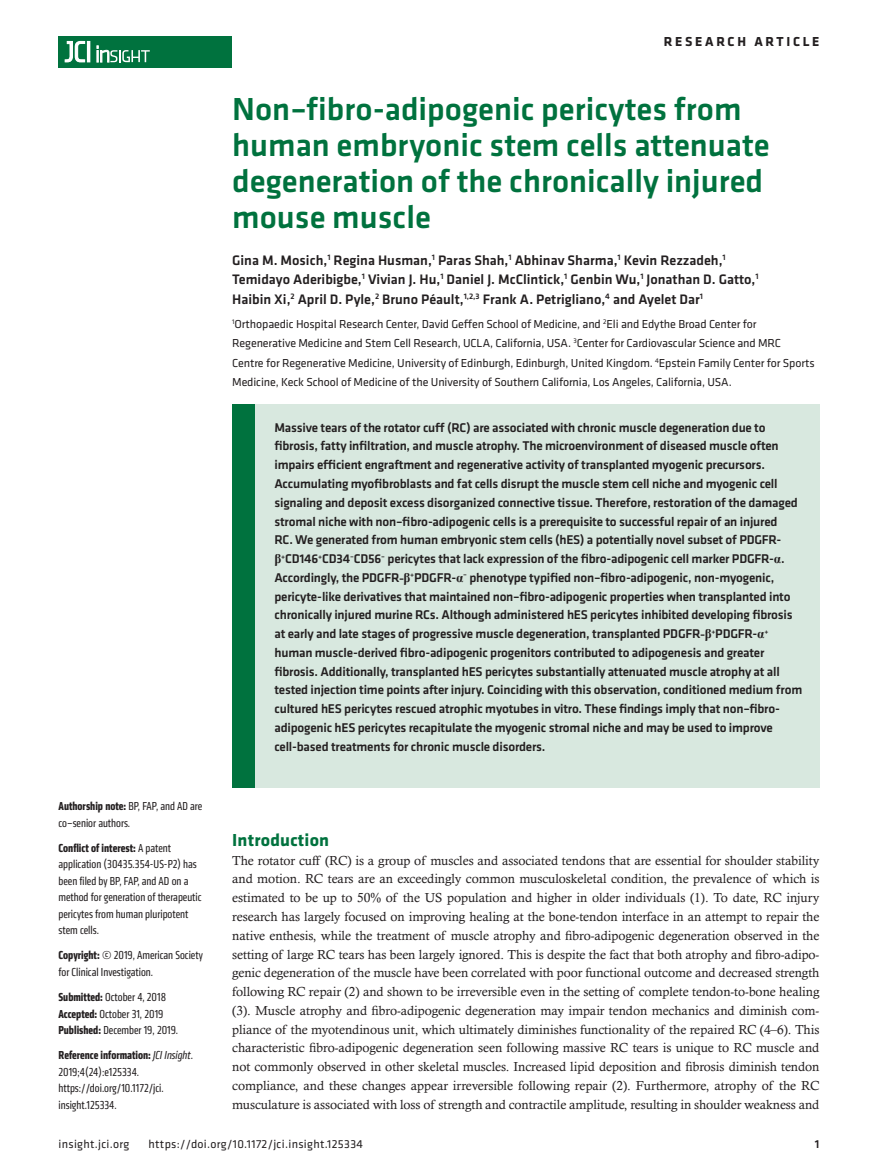
<style>
.page{position:relative;width:878px;height:1175px;background:#fff}
.page>*{position:absolute;margin:0;border:0;box-sizing:border-box;transform-origin:0 0}
.t1{font:500 33px/36px "Klavika Basic";color:#00723e}
.t2{font:700 18px "Klavika";letter-spacing:.01em;color:#00723e}
.t3{font:500 14.25px/19.5px "Klavika Basic";color:#231f20}
.t4{font:700 13.5px "Klavika Basic";letter-spacing:.2em;color:#231f20}
.t5{font:500 13.2px/18.8px "Klavika Basic";letter-spacing:-.015em;color:#231f20}
.t6{font:13.2px/18.8px "Calisto MT Std";letter-spacing:-.005em;color:#231f20;text-align:justify}
.t7{font:condensed 12px/16.5px "Klavika";color:#231f20}
.t8{font:12px/19.5px "Klavika";letter-spacing:-.01em;color:#231f20}
.t9{font:12px "Klavika Basic";letter-spacing:.025em;color:#231f20}
.t10{font:500 12px "Klavika Basic";color:#231f20}
.s1{font-weight:700}
.s2{font-style:italic}
.s3{font-family:"Times New Roman";font-weight:700}
</style>
<div class="page">
<div style="left:59px;top:36px;width:173px;height:31px;background:#00723e"></div>
<hr style="left:87px;top:41px;width:3px;height:21px;background:#fff">
<svg style="left:64px;top:41px;width:21px;height:22px"></svg>
<svg style="left:97px;top:46px;width:53px;height:16px"></svg>
<div style="left:232px;top:405px;width:587px;height:383px;background:#d8e8df"></div>
<div style="left:232px;top:405px;width:22px;height:383px;background:#00723e"></div>
<p class="t4" style="left:663px;top:32px;width:157px">RESEARCH ARTICLE</p>
<h1 class="t1" style="left:232px;top:91px;width:539px">Non–fibro-adipogenic pericytes from human embryonic stem cells attenuate degeneration of the chronically injured mouse muscle</h1>
<p class="t3" style="left:232px;top:250px;width:528px">Gina M. Mosich,<sup>1</sup> Regina Husman,<sup>1</sup> Paras Shah,<sup>1</sup> Abhinav Sharma,<sup>1</sup> Kevin Rezzadeh,<sup>1<br></sup>Temidayo Aderibigbe,<sup>1</sup> Vivian J. Hu,<sup>1</sup> Daniel J. McClintick,<sup>1</sup> Genbin Wu,<sup>1</sup> Jonathan D. Gatto,<sup>1<br></sup>Haibin Xi,<sup>2</sup> April D. Pyle,<sup>2</sup> Bruno Péault,<sup>1,2,3</sup> Frank A. Petrigliano,<sup>4</sup> and Ayelet Dar<sup>1</sup></p>
<p class="t8" style="left:232px;top:313px;width:584px"><sup>1</sup>Orthopaedic Hospital Research Center, David Geffen School of Medicine, and <sup>2</sup>Eli and Edythe Broad Center for Regenerative Medicine and Stem Cell Research, UCLA, California, USA. <sup>3</sup>Center for Cardiovascular Science and MRC Centre for Regenerative Medicine, University of Edinburgh, Edinburgh, United Kingdom. <sup>4</sup>Epstein Family Center for Sports Medicine, Keck School of Medicine of the University of Southern California, Los Angeles, California, USA.</p>
<p class="t7" style="left:59px;top:798px;width:145px"><span class="s1">Authorship note:</span> BP, FAP, and AD are co–senior authors.</p>
<p class="t7" style="left:59px;top:839px;width:144px"><span class="s1">Conflict of interest:</span> A patent application (30435.354-US-P2) has been filed by BP, FAP, and AD on a method for generation of therapeutic pericytes from human pluripotent stem cells.</p>
<p class="t7" style="left:59px;top:947px;width:146px"><span class="s1">Copyright:</span> © 2019, American Society for Clinical Investigation.</p>
<p class="t7" style="left:59px;top:988px;width:121px"><span class="s1">Submitted:</span> October 4, 2018<br><span class="s1">Accepted:</span> October 31, 2019<br><span class="s1">Published:</span> December 19, 2019.</p>
<p class="t7" style="left:59px;top:1046px;width:136px"><span class="s1">Reference information:</span> <span class="s2">JCI Insight</span>.<br>2019;4(24):e125334. https://doi.org/10.1172/jci. insight.125334.</p>
<p class="t5" style="left:274px;top:417px;width:529px">Massive tears of the rotator cuff (RC) are associated with chronic muscle degeneration due to fibrosis, fatty infiltration, and muscle atrophy. The microenvironment of diseased muscle often impairs efficient engraftment and regenerative activity of transplanted myogenic precursors.<br>Accumulating myofibroblasts and fat cells disrupt the muscle stem cell niche and myogenic cell signaling and deposit excess disorganized connective tissue. Therefore, restoration of the damaged stromal niche with non–fibro-adipogenic cells is a prerequisite to successful repair of an injured<br>RC. We generated from human embryonic stem cells (hES) a potentially novel subset of PDGFR&shy;<span class="s3">β</span><sup>+</sup>CD146<sup>+</sup>CD34<sup>–</sup>CD56<sup>–</sup> pericytes that lack expression of the fibro-adipogenic cell marker PDGFR-<span class="s3">α</span>.<br>Accordingly, the PDGFR<span class="s3">-β</span><sup>+</sup>PDGFR-<span class="s3">α</span><sup>–</sup> phenotype typified non–fibro-adipogenic, non-myogenic, pericyte-like derivatives that maintained non–fibro-adipogenic properties when transplanted into chronically injured murine RCs. Although administered hES pericytes inhibited developing fibrosis at early and late stages of progressive muscle degeneration, transplanted PDGFR<span class="s3">-β</span><sup>+</sup>PDGFR-<span class="s3">α</span><sup>+ </sup>human muscle-derived fibro-adipogenic progenitors contributed to adipogenesis and greater fibrosis. Additionally, transplanted hES pericytes substantially attenuated muscle atrophy at all tested injection time points after injury. Coinciding with this observation, conditioned medium from cultured hES pericytes rescued atrophic myotubes in vitro. These findings imply that non–fibro&shy;adipogenic hES pericytes recapitulate the myogenic stromal niche and may be used to improve cell-based treatments for chronic muscle disorders.</p>
<h2 class="t2" style="left:232px;top:827px;width:98px">Introduction</h2>
<p class="t6" style="left:232px;top:850px;width:588px">The rotator cuff (RC) is a group of muscles and associated tendons that are essential for shoulder stability and motion. RC tears are an exceedingly common musculoskeletal condition, the prevalence of which is estimated to be up to 50% of the US population and higher in older individuals (1). To date, RC injury research has largely focused on improving healing at the bone-tendon interface in an attempt to repair the native enthesis, while the treatment of muscle atrophy and fibro-adipogenic degeneration observed in the setting of large RC tears has been largely ignored. This is despite the fact that both atrophy and fibro-adipo&shy;genic degeneration of the muscle have been correlated with poor functional outcome and decreased strength following RC repair (2) and shown to be irreversible even in the setting of complete tendon-to-bone healing (3). Muscle atrophy and fibro-adipogenic degeneration may impair tendon mechanics and diminish com&shy;pliance of the myotendinous unit, which ultimately diminishes functionality of the repaired RC (4–6). This characteristic fibro-adipogenic degeneration seen following massive RC tears is unique to RC muscle and not commonly observed in other skeletal muscles. Increased lipid deposition and fibrosis diminish tendon compliance, and these changes appear irreversible following repair (2). Furthermore, atrophy of the RC musculature is associated with loss of strength and contractile amplitude, resulting in shoulder weakness and</p>
<p class="t9" style="left:58px;top:1135px;width:72px">insight.jci.org</p>
<p class="t9" style="left:148px;top:1135px;width:216px">https://doi.org/10.1172/jci.insight.125334</p>
<p class="t10" style="left:814px;top:1135px;width:6px">1</p>
</div>
